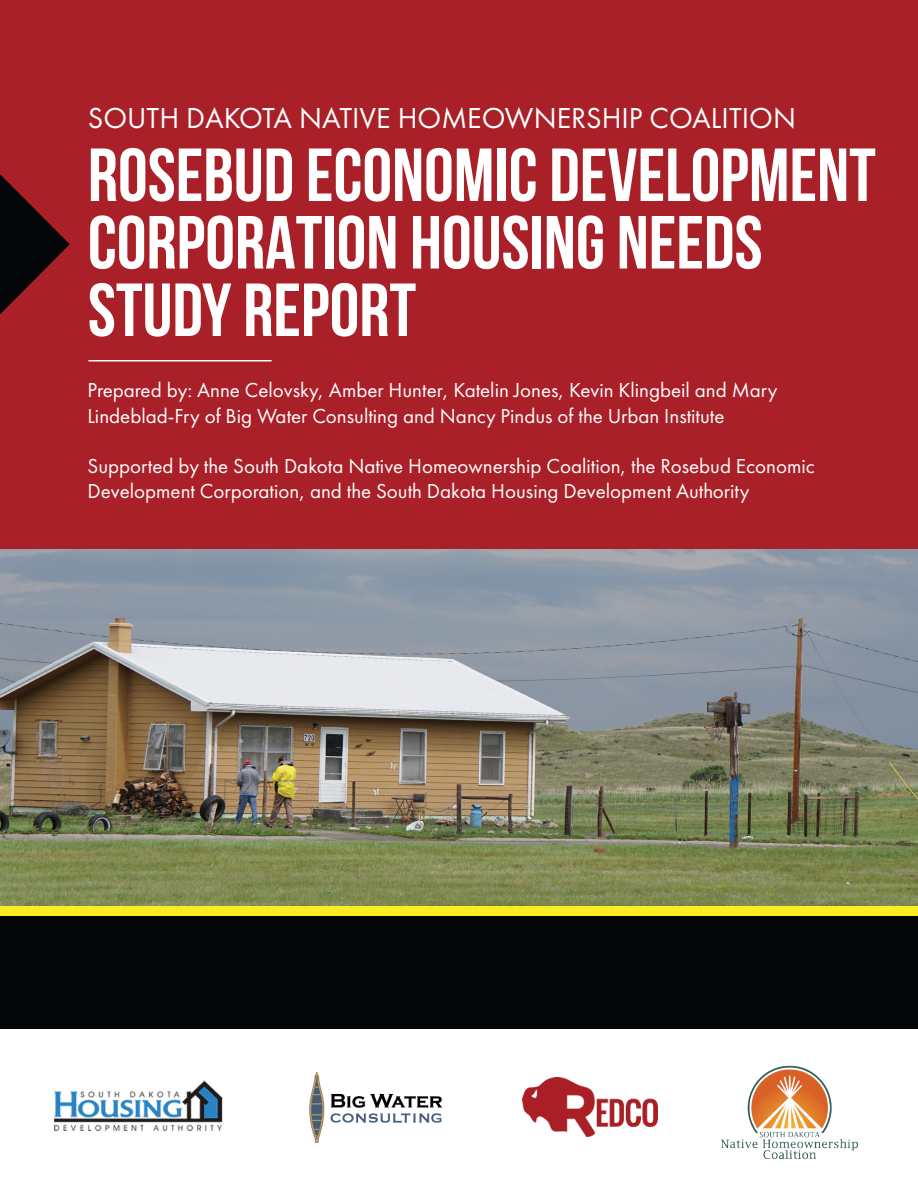
<style>
.page{position:relative;width:918px;height:1188px;background:#fff}
.page>*{position:absolute;margin:0;border:0;box-sizing:border-box;transform-origin:0 0}
.t1{font:700 75px/67.5px "Bebas Neue";color:#fff}
.t2{font:30px "Futura PT";color:#fff}
.t3{font:21px/25.2px "Futura PT";color:#fff}
</style>
<div class="page">
<div style="left:0;top:0;width:918px;height:906px;background:#aa2028"></div>
<svg style="left:0;top:174px;width:70px;height:141px"></svg>
<div style="left:0;top:886px;width:918px;height:30px;background:#fbed24"></div>
<div style="left:0;top:916px;width:918px;height:113px;background:#040607"></div>
<hr style="left:88px;top:360px;width:184px;height:2px;background:#fff">
<img style="left:0;top:549px;width:918px;height:357px">
<img style="left:721px;top:1065px;width:137px;height:94px">
<img style="left:309px;top:1072px;width:134px;height:71px">
<img style="left:522px;top:1077px;width:136px;height:59px">
<img style="left:54px;top:1080px;width:169px;height:51px">
<h2 class="t2" style="left:88px;top:100px;width:710px">SOUTH DAKOTA NATIVE HOMEOWNERSHIP COALITION</h2>
<h1 class="t1" style="left:88px;top:140px;width:790px">ROSEBUD ECONOMIC DEVELOPMENT<br>CORPORATION HOUSING NEEDS<br>STUDY REPORT</h1>
<p class="t3" style="left:87px;top:378px;width:691px">Prepared by: Anne Celovsky, Amber Hunter, Katelin Jones, Kevin Klingbeil and Mary<br>Lindeblad-Fry of Big Water Consulting and Nancy Pindus of the Urban Institute</p>
<p class="t3" style="left:87px;top:453px;width:729px">Supported by the South Dakota Native Homeownership Coalition, the Rosebud Economic<br>Development Corporation, and the South Dakota Housing Development Authority</p>
</div>
